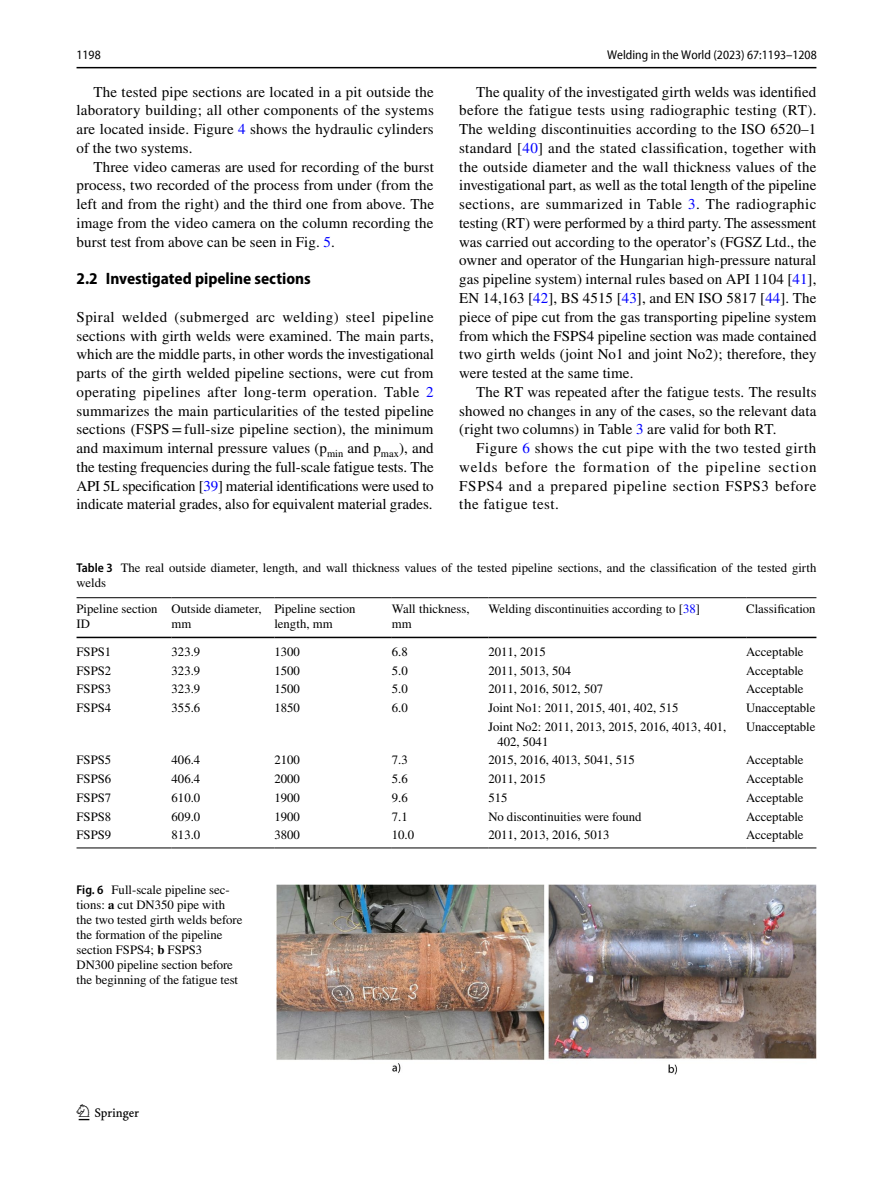
<style>
.page{position:relative;width:893px;height:1187px;background:#fff}
.page>*{position:absolute;margin:0;border:0;box-sizing:border-box;transform-origin:0 0}
.t1{font:22.5px "Springnew Regular 2";color:#000}
.t2{font:700 semi-condensed 16.5px "Myriad Pro";color:#000}
.t3{font:15px/18.8px "STIX";letter-spacing:.005em;color:#000;text-align:justify}
.t4{font:12.75px/15px "STIX";color:#000}
.t5{font:semi-condensed 12.75px "Myriad Pro Unic";color:#000}
.s1{color:#00f}
.s2{font-family:"Myriad Pro";font-weight:600;font-stretch:semi-condensed}
.s3{font-weight:700}
</style>
<div class="page">
<hr style="left:77px;top:67px;width:739px;height:1px;background:#000">
<hr style="left:77px;top:597px;width:95px;height:1px;background:#000">
<hr style="left:77px;top:636px;width:95px;height:2px;background:#000">
<hr style="left:172px;top:597px;width:102px;height:1px;background:#000">
<hr style="left:172px;top:636px;width:102px;height:2px;background:#000">
<hr style="left:274px;top:597px;width:118px;height:1px;background:#000">
<hr style="left:274px;top:636px;width:118px;height:2px;background:#000">
<hr style="left:392px;top:597px;width:96px;height:1px;background:#000">
<hr style="left:392px;top:636px;width:96px;height:2px;background:#000">
<hr style="left:488px;top:597px;width:258px;height:1px;background:#000">
<hr style="left:488px;top:636px;width:258px;height:2px;background:#000">
<hr style="left:746px;top:597px;width:70px;height:1px;background:#000">
<hr style="left:746px;top:636px;width:70px;height:2px;background:#000">
<hr style="left:77px;top:847px;width:95px;height:1px;background:#000">
<hr style="left:172px;top:847px;width:102px;height:1px;background:#000">
<hr style="left:274px;top:847px;width:118px;height:1px;background:#000">
<hr style="left:392px;top:847px;width:96px;height:1px;background:#000">
<hr style="left:488px;top:847px;width:258px;height:1px;background:#000">
<hr style="left:746px;top:847px;width:70px;height:1px;background:#000">
<img style="left:276px;top:884px;width:540px;height:189px">
<p class="t5" style="left:77px;top:50px;width:26px">1198</p>
<p class="t5" style="left:607px;top:50px;width:211px">Welding in the World (2023) 67:1193–1208</p>
<p class="t3" style="left:77px;top:83px;width:359px;text-indent:17px">The tested pipe sections are located in a pit outside the laboratory building; all other components of the systems are located inside. Figure <span class="s1">4</span> shows the hydraulic cylinders of the two systems.</p>
<p class="t3" style="left:77px;top:158px;width:359px;text-indent:17px">Three video cameras are used for recording of the burst process, two recorded of the process from under (from the left and from the right) and the third one from above. The image from the video camera on the column recording the burst test from above can be seen in Fig. <span class="s1">5</span>.</p>
<p class="t2" style="left:77px;top:269px;width:236px">2.2 Investigated pipeline sections</p>
<p class="t3" style="left:77px;top:308px;width:359px">Spiral welded (submerged arc welding) steel pipeline sections with girth welds were examined. The main parts, which are the middle parts, in other words the investigational parts of the girth welded pipeline sections, were cut from operating pipelines after long-term operation. Table <span class="s1">2 </span>summarizes the main particularities of the tested pipeline sections (FSPS=full-size pipeline section), the minimum and maximum internal pressure values (p<sub>min</sub> and p<sub>max</sub>), and the testing frequencies during the full-scale fatigue tests. The API 5L specification [<span class="s1">39</span>] material identifications were used to indicate material grades, also for equivalent material grades.</p>
<p class="t3" style="left:459px;top:83px;width:359px;text-indent:17px">The quality of the investigated girth welds was identified before the fatigue tests using radiographic testing (RT).<br>The welding discontinuities according to the ISO 6520–1 standard [<span class="s1">40</span>] and the stated classification, together with the outside diameter and the wall thickness values of the investigational part, as well as the total length of the pipeline sections, are summarized in Table <span class="s1">3</span>. The radiographic testing (RT) were performed by a third party. The assessment was carried out according to the operator’s (FGSZ Ltd., the owner and operator of the Hungarian high-pressure natural gas pipeline system) internal rules based on API 1104 [<span class="s1">41</span>], EN 14,163 [<span class="s1">42</span>], BS 4515 [<span class="s1">43</span>], and EN ISO 5817 [<span class="s1">44</span>]. The piece of pipe cut from the gas transporting pipeline system from which the FSPS4 pipeline section was made contained two girth welds (joint No1 and joint No2); therefore, they were tested at the same time.</p>
<p class="t3" style="left:459px;top:383px;width:359px;text-indent:17px">The RT was repeated after the fatigue tests. The results showed no changes in any of the cases, so the relevant data (right two columns) in Table <span class="s1">3</span> are valid for both RT.</p>
<p class="t3" style="left:459px;top:439px;width:359px;text-indent:17px">Figure <span class="s1">6</span> shows the cut pipe with the two tested girth welds before the formation of the pipeline section FSPS4 and a prepared pipeline section FSPS3 before the fatigue test.</p>
<p class="t4" style="left:77px;top:561px;width:741px"><span class="s2">Table 3</span> The real outside diameter, length, and wall thickness values of the tested pipeline sections, and the classification of the tested girth welds</p>
<p class="t4" style="left:77px;top:601px;width:83px">Pipeline section<br>ID</p>
<p class="t4" style="left:172px;top:601px;width:92px">Outside diameter, mm</p>
<p class="t4" style="left:274px;top:601px;width:83px">Pipeline section length, mm</p>
<p class="t4" style="left:392px;top:601px;width:79px">Wall thickness, mm</p>
<p class="t4" style="left:488px;top:601px;width:213px">Welding discontinuities according to [<span class="s1">38</span>]</p>
<p class="t4" style="left:746px;top:601px;width:71px">Classification</p>
<p class="t4" style="left:77px;top:644px;width:36px">FSPS1</p>
<p class="t4" style="left:172px;top:644px;width:30px">323.9</p>
<p class="t4" style="left:274px;top:644px;width:27px">1300</p>
<p class="t4" style="left:392px;top:644px;width:17px">6.8</p>
<p class="t4" style="left:488px;top:644px;width:59px">2011, 2015</p>
<p class="t4" style="left:746px;top:644px;width:59px">Acceptable</p>
<p class="t4" style="left:77px;top:663px;width:36px">FSPS2</p>
<p class="t4" style="left:172px;top:663px;width:30px">323.9</p>
<p class="t4" style="left:274px;top:663px;width:27px">1500</p>
<p class="t4" style="left:392px;top:663px;width:17px">5.0</p>
<p class="t4" style="left:488px;top:663px;width:84px">2011, 5013, 504</p>
<p class="t4" style="left:746px;top:663px;width:59px">Acceptable</p>
<p class="t4" style="left:77px;top:682px;width:36px">FSPS3</p>
<p class="t4" style="left:172px;top:682px;width:30px">323.9</p>
<p class="t4" style="left:274px;top:682px;width:27px">1500</p>
<p class="t4" style="left:392px;top:682px;width:17px">5.0</p>
<p class="t4" style="left:488px;top:682px;width:116px">2011, 2016, 5012, 507</p>
<p class="t4" style="left:746px;top:682px;width:59px">Acceptable</p>
<p class="t4" style="left:77px;top:701px;width:36px">FSPS4</p>
<p class="t4" style="left:172px;top:701px;width:30px">355.6</p>
<p class="t4" style="left:274px;top:701px;width:27px">1850</p>
<p class="t4" style="left:392px;top:701px;width:17px">6.0</p>
<p class="t4" style="left:488px;top:701px;width:192px">Joint No1: 2011, 2015, 401, 402, 515</p>
<p class="t4" style="left:746px;top:701px;width:71px">Unacceptable</p>
<p class="t4" style="left:497px;top:719px;width:230px;text-indent:-9px">Joint No2: 2011, 2013, 2015, 2016, 4013, 401,<br>402, 5041</p>
<p class="t4" style="left:746px;top:719px;width:71px">Unacceptable</p>
<p class="t4" style="left:77px;top:753px;width:36px">FSPS5</p>
<p class="t4" style="left:172px;top:753px;width:30px">406.4</p>
<p class="t4" style="left:274px;top:753px;width:27px">2100</p>
<p class="t4" style="left:392px;top:753px;width:17px">7.3</p>
<p class="t4" style="left:488px;top:753px;width:148px">2015, 2016, 4013, 5041, 515</p>
<p class="t4" style="left:746px;top:753px;width:59px">Acceptable</p>
<p class="t4" style="left:77px;top:772px;width:36px">FSPS6</p>
<p class="t4" style="left:172px;top:772px;width:30px">406.4</p>
<p class="t4" style="left:274px;top:772px;width:27px">2000</p>
<p class="t4" style="left:392px;top:772px;width:17px">5.6</p>
<p class="t4" style="left:488px;top:772px;width:59px">2011, 2015</p>
<p class="t4" style="left:746px;top:772px;width:59px">Acceptable</p>
<p class="t4" style="left:77px;top:790px;width:36px">FSPS7</p>
<p class="t4" style="left:172px;top:790px;width:30px">610.0</p>
<p class="t4" style="left:274px;top:790px;width:27px">1900</p>
<p class="t4" style="left:392px;top:790px;width:17px">9.6</p>
<p class="t4" style="left:488px;top:790px;width:21px">515</p>
<p class="t4" style="left:746px;top:790px;width:59px">Acceptable</p>
<p class="t4" style="left:77px;top:809px;width:36px">FSPS8</p>
<p class="t4" style="left:172px;top:809px;width:30px">609.0</p>
<p class="t4" style="left:274px;top:809px;width:27px">1900</p>
<p class="t4" style="left:392px;top:809px;width:17px">7.1</p>
<p class="t4" style="left:488px;top:809px;width:155px">No discontinuities were found</p>
<p class="t4" style="left:746px;top:809px;width:59px">Acceptable</p>
<p class="t4" style="left:77px;top:828px;width:36px">FSPS9</p>
<p class="t4" style="left:172px;top:828px;width:30px">813.0</p>
<p class="t4" style="left:274px;top:828px;width:27px">3800</p>
<p class="t4" style="left:392px;top:828px;width:24px">10.0</p>
<p class="t4" style="left:488px;top:828px;width:123px">2011, 2013, 2016, 5013</p>
<p class="t4" style="left:746px;top:828px;width:59px">Acceptable</p>
<p class="t4" style="left:77px;top:882px;width:167px"><span class="s2">Fig. 6</span> Full-scale pipeline sec&shy;tions: <span class="s3">a</span> cut DN350 pipe with the two tested girth welds before the formation of the pipeline section FSPS4; <span class="s3">b</span> FSPS3<br>DN300 pipeline section before the beginning of the fatigue test</p>
<h1 class="t1" style="left:79px;top:1104px;width:62px">1 3</h1>
</div>
